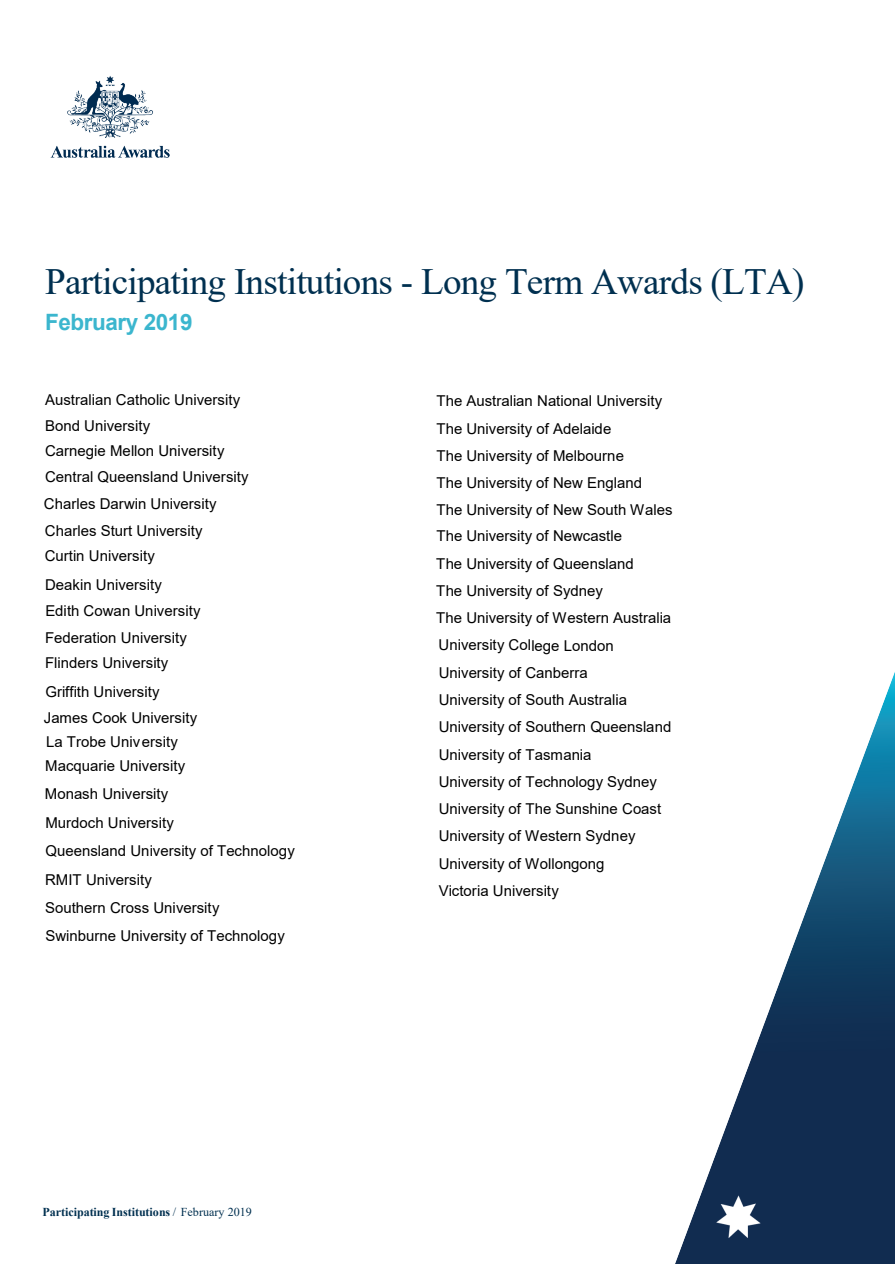
<style>
.page{position:relative;width:895px;height:1264px;background:#fff}
.page>*{position:absolute;margin:0;border:0;box-sizing:border-box;transform-origin:0 0}
.t1{font:37.05px "Times New Roman";letter-spacing:-.02em;color:#003050}
.t2{font:700 22.5px "Arial";letter-spacing:-.02em;color:#3bb6ce}
.t3{font:15px/27.2px "Arial";color:#000}
.t4{font:700 12px "Times New Roman";letter-spacing:-.005em;color:#003050}
.s1{font-weight:400}
</style>
<div class="page">
<img style="left:50px;top:76px;width:120px;height:82px">
<img style="left:675px;top:674px;width:219px;height:589px">
<img style="left:704px;top:1188px;width:75px;height:65px">
<h1 class="t1" style="left:45px;top:255px;width:760px">Participating Institutions - Long Term Awards (LTA)</h1>
<h2 class="t2" style="left:45px;top:306px;width:149px">February 2019</h2>
<p class="t3" style="left:45px;top:386px;width:205px;line-height:25.8px">Australian Catholic University<br>Bond University<br>Carnegie Mellon University<br>Central Queensland University</p>
<p class="t3" style="left:44px;top:490px;width:174px;line-height:26.1px">Charles Darwin University<br>Charles Sturt University<br>Curtin University</p>
<p class="t3" style="left:45px;top:572px;width:157px;line-height:25.3px">Deakin University<br>Edith Cowan University</p>
<p class="t3" style="left:45px;top:624px;width:143px;line-height:25.5px">Federation University<br>Flinders University</p>
<p class="t3" style="left:44px;top:678px;width:155px;line-height:26.4px">Griffith University<br>James Cook University</p>
<p class="t3" style="left:45px;top:729px;width:142px;line-height:24.2px">La Trobe University<br>Macquarie University</p>
<p class="t3" style="left:45px;top:778px;width:251px;line-height:28.5px">Monash University<br>Murdoch University<br>Queensland University of Technology</p>
<p class="t3" style="left:45px;top:866px;width:241px;line-height:27.6px">RMIT University<br>Southern Cross University<br>Swinburne University of Technology</p>
<p class="t4" style="left:42px;top:1202px;width:211px">Participating Institutions <span class="s1">/ February 2019</span></p>
<p class="t3" style="left:436px;top:387px;width:237px">The Australian National University<br>The University of Adelaide<br>The University of Melbourne<br>The University of New England<br>The University of New South Wales<br>The University of Newcastle<br>The University of Queensland<br>The University of Sydney<br>The University of Western Australia<br>University College London<br>University of Canberra<br>University of South Australia<br>University of Southern Queensland<br>University of Tasmania<br>University of Technology Sydney<br>University of The Sunshine Coast<br>University of Western Sydney<br>University of Wollongong<br>Victoria University</p>
</div>
